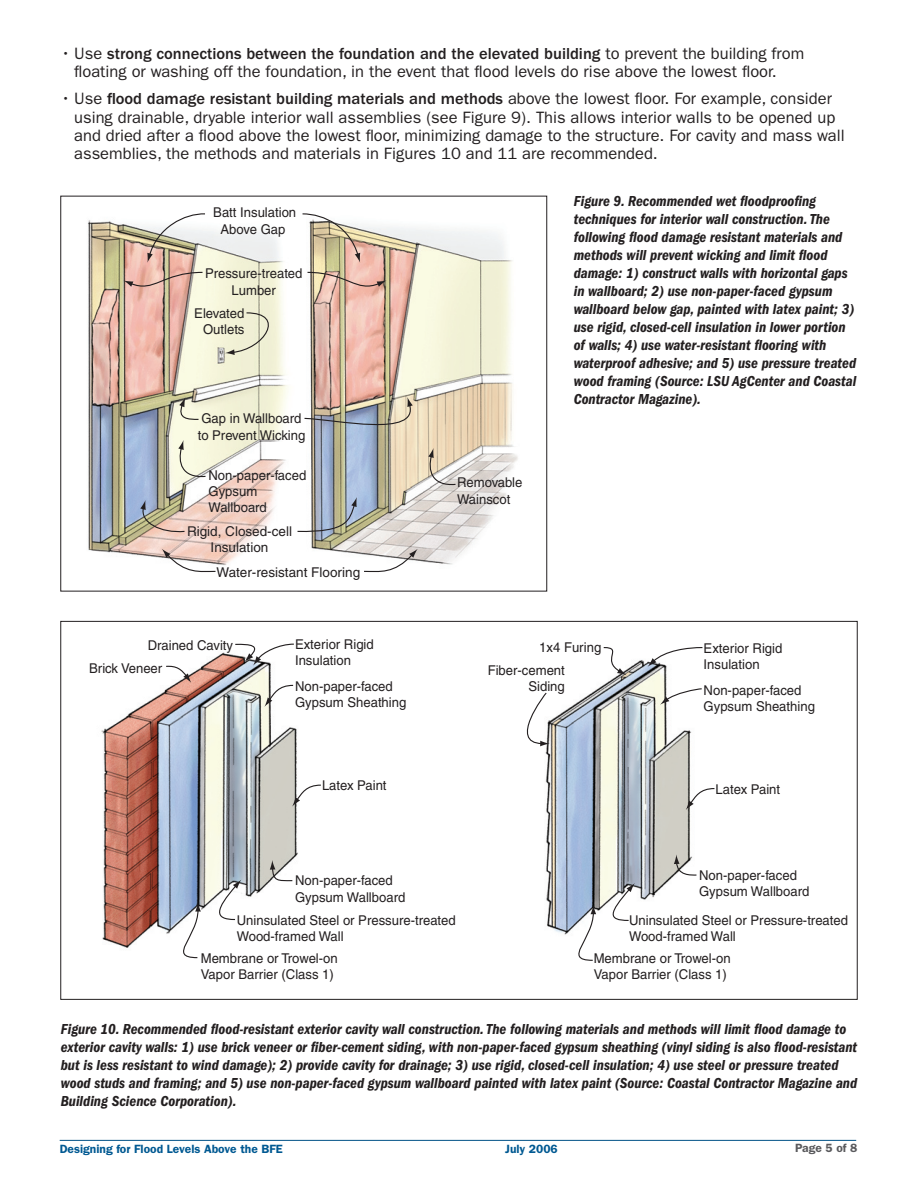
<style>
.page{position:relative;width:918px;height:1188px;background:#fff}
.page>*{position:absolute;margin:0;border:0;box-sizing:border-box;transform-origin:0 0}
.HGCC_body_bullet0{font:16.5px/18.3px "ITC Franklin Gothic Std";color:#231f20}
.t1{font:15px/18px "ITC Franklin Gothic Std Dm Cd It";color:#231f20}
.t2{font:13.5px/16.2px "Helvetica";color:#231f20}
.t3{font:600 12px "ITC Franklin Gothic Std";color:#005992}
.t4{font:600 12px "ITC Franklin Gothic Std";color:#5a5a5d}
.s1{font-weight:500}
</style>
<div class="page">
<hr style="left:60px;top:1140px;width:796px;height:1px;background:#005187">
<img style="left:88px;top:220px;width:430px;height:346px">
<svg style="left:147px;top:213px;width:59px;height:50px"></svg>
<svg style="left:301px;top:213px;width:59px;height:50px"></svg>
<svg style="left:225px;top:312px;width:62px;height:43px;background:#e8e7d0"></svg>
<svg style="left:178px;top:440px;width:29px;height:38px"></svg>
<svg style="left:363px;top:549px;width:55px;height:24px"></svg>
<svg style="left:162px;top:549px;width:55px;height:24px"></svg>
<svg style="left:140px;top:500px;width:46px;height:33px;background:#b6ab98"></svg>
<svg style="left:428px;top:448px;width:29px;height:38px"></svg>
<svg style="left:296px;top:497px;width:61px;height:35px"></svg>
<svg style="left:123px;top:271px;width:81px;height:22px;background:#d7b2a3"></svg>
<svg style="left:306px;top:271px;width:81px;height:22px;background:#d2b09e"></svg>
<svg style="left:177px;top:397px;width:23px;height:24px"></svg>
<img style="left:303px;top:397px;width:117px;height:41px">
<img style="left:101px;top:652px;width:197px;height:296px">
<svg style="left:165px;top:665px;width:26px;height:18px"></svg>
<svg style="left:264px;top:684px;width:30px;height:23px"></svg>
<svg style="left:292px;top:784px;width:29px;height:23px"></svg>
<svg style="left:270px;top:860px;width:24px;height:22px"></svg>
<svg style="left:234px;top:643px;width:61px;height:23px"></svg>
<svg style="left:214px;top:880px;width:27px;height:41px"></svg>
<svg style="left:166px;top:902px;width:35px;height:57px"></svg>
<img style="left:540px;top:660px;width:152px;height:273px">
<svg style="left:526px;top:691px;width:24px;height:55px"></svg>
<svg style="left:648px;top:647px;width:55px;height:20px"></svg>
<svg style="left:660px;top:688px;width:42px;height:17px"></svg>
<svg style="left:686px;top:787px;width:29px;height:23px"></svg>
<svg style="left:674px;top:854px;width:23px;height:22px"></svg>
<svg style="left:600px;top:647px;width:27px;height:28px"></svg>
<svg style="left:607px;top:883px;width:28px;height:39px"></svg>
<svg style="left:561px;top:905px;width:35px;height:56px"></svg>
<p class="HGCC_body_bullet0" style="left:74px;top:44px;width:731px;text-indent:-14px">• Use <span class="s1">strong connections between the foundation and the elevated building</span> to prevent the building from floating or washing off the foundation, in the event that flood levels do rise above the lowest floor.</p>
<p class="HGCC_body_bullet0" style="left:74px;top:90px;width:772px;text-indent:-14px">• Use <span class="s1">flood damage resistant building materials and methods</span> above the lowest floor. For example, consider using drainable, dryable interior wall assemblies (see Figure 9). This allows interior walls to be opened up and dried after a flood above the lowest floor, minimizing damage to the structure. For cavity and mass wall assemblies, the methods and materials in Figures 10 and 11 are recommended.</p>
<p class="t1" style="left:574px;top:192px;width:284px">Figure 9. Recommended wet floodproofing techniques for interior wall construction. The following flood damage resistant materials and methods will prevent wicking and limit flood damage: 1) construct walls with horizontal gaps in wallboard; 2) use non-paper-faced gypsum wallboard below gap, painted with latex paint; 3) use rigid, closed-cell insulation in lower portion of walls; 4) use water-resistant flooring with waterproof adhesive; and 5) use pressure treated wood framing (Source: LSU AgCenter and Coastal Contractor Magazine).</p>
<p class="t2" style="left:213px;top:205px;width:84px;text-align:center">Batt Insulation<br>Above Gap</p>
<p class="t2" style="left:205px;top:266px;width:99px;text-align:center">Pressure-treated<br>Lumber</p>
<p class="t2" style="left:194px;top:305px;width:52px;text-align:right">Elevated<br>Outlets</p>
<p class="t2" style="left:198px;top:411px;width:109px">Gap in Wallboard to Prevent Wicking</p>
<p class="t2" style="left:209px;top:467px;width:99px">Non-paper-faced<br>Gypsum<br>Wallboard</p>
<p class="t2" style="left:187px;top:523px;width:107px;text-align:center">Rigid, Closed-cell<br>Insulation</p>
<p class="t2" style="left:217px;top:565px;width:145px">Water-resistant Flooring</p>
<p class="t2" style="left:148px;top:637px;width:87px">Drained Cavity</p>
<p class="t2" style="left:295px;top:636px;width:80px">Exterior Rigid<br>Insulation</p>
<p class="t2" style="left:295px;top:678px;width:113px">Non-paper-faced<br>Gypsum Sheathing</p>
<p class="t2" style="left:89px;top:660px;width:75px">Brick Veneer</p>
<p class="t2" style="left:322px;top:777px;width:66px">Latex Paint</p>
<p class="t2" style="left:457px;top:475px;width:67px">Removable<br>Wainscot</p>
<p class="t2" style="left:539px;top:639px;width:64px">1x4 Furing</p>
<p class="t2" style="left:704px;top:640px;width:80px">Exterior Rigid<br>Insulation</p>
<p class="t2" style="left:704px;top:682px;width:113px">Non-paper-faced<br>Gypsum Sheathing</p>
<p class="t2" style="left:488px;top:662px;width:79px;text-align:right">Fiber-cement<br>Siding</p>
<p class="t2" style="left:716px;top:781px;width:66px">Latex Paint</p>
<p class="t2" style="left:699px;top:867px;width:112px">Non-paper-faced<br>Gypsum Wallboard</p>
<p class="t2" style="left:295px;top:873px;width:112px">Non-paper-faced<br>Gypsum Wallboard</p>
<p class="t2" style="left:237px;top:912px;width:221px">Uninsulated Steel or Pressure-treated<br>Wood-framed Wall</p>
<p class="t2" style="left:201px;top:950px;width:139px">Membrane or Trowel-on<br>Vapor Barrier (Class 1)</p>
<p class="t2" style="left:594px;top:950px;width:139px">Membrane or Trowel-on<br>Vapor Barrier (Class 1)</p>
<p class="t2" style="left:629px;top:912px;width:221px">Uninsulated Steel or Pressure-treated<br>Wood-framed Wall</p>
<p class="t1" style="left:61px;top:1020px;width:798px">Figure 10. Recommended flood-resistant exterior cavity wall construction. The following materials and methods will limit flood damage to exterior cavity walls: 1) use brick veneer or fiber-cement siding, with non-paper-faced gypsum sheathing (vinyl siding is also flood-resistant but is less resistant to wind damage); 2) provide cavity for drainage; 3) use rigid, closed-cell insulation; 4) use steel or pressure treated wood studs and framing; and 5) use non-paper-faced gypsum wallboard painted with latex paint (Source: Coastal Contractor Magazine and Building Science Corporation).</p>
<p class="t3" style="left:60px;top:1142px;width:225px">Designing for Flood Levels Above the BFE</p>
<p class="t3" style="left:505px;top:1142px;width:54px">July 2006</p>
<p class="t4" style="left:795px;top:1141px;width:64px">Page of 8</p>
</div>
